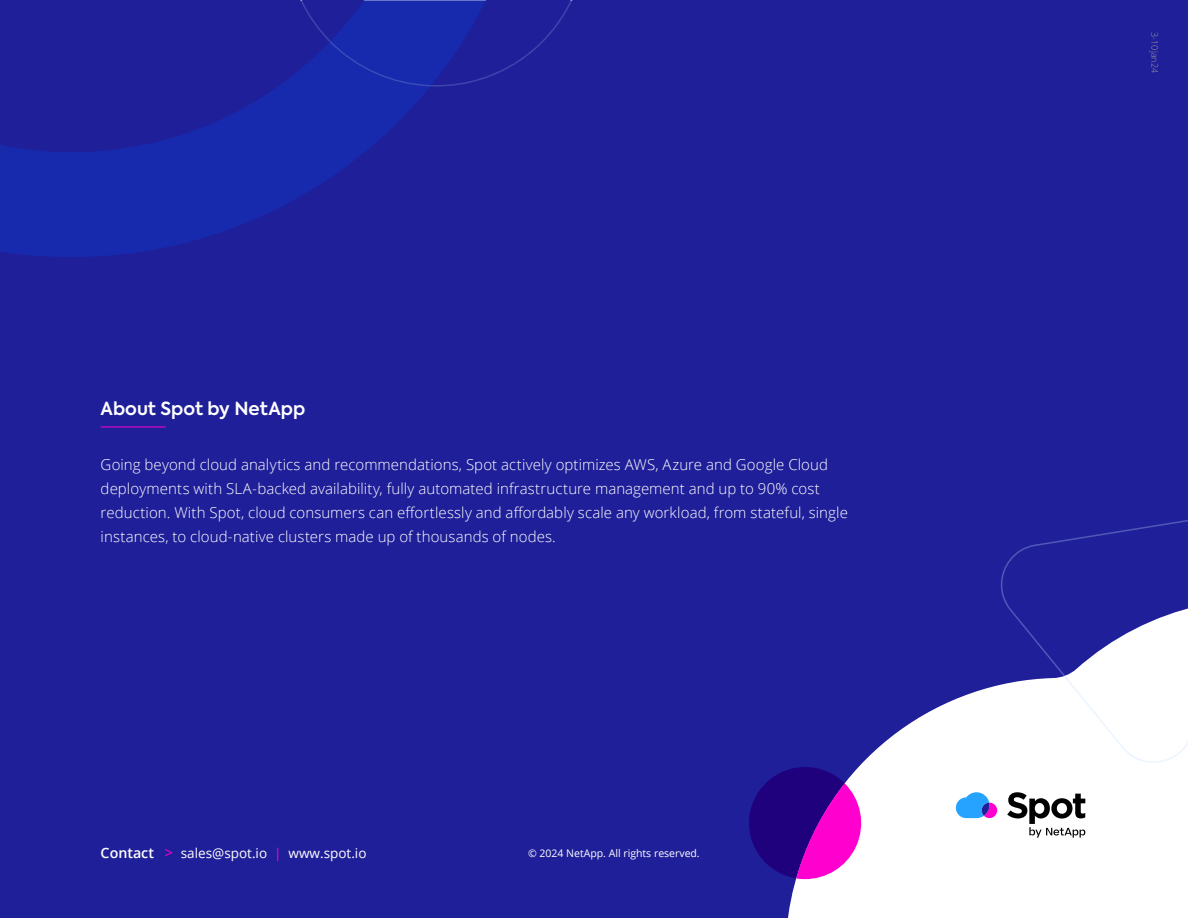
<style>
.page{position:relative;width:1188px;height:918px;background:#fff}
.page>*{position:absolute;margin:0;border:0;box-sizing:border-box;transform-origin:0 0}
.t1{font:600 18px "Axiforma";color:#fff}
.t2{font:300 15px/24px "Open Sans";letter-spacing:.005em;color:#fff}
.t3{font:13.5px "Open Sans";color:#fff}
.t4{font:10.5px "Open Sans";color:#fff}
.t5{font:300 9px "Open Sans";color:#999}
.s1{font-weight:600;font-size:14.25px}
.s2{font-size:15px;color:#ff00ce}
.s3{color:#ff00ce}
</style>
<div class="page">
<div style="left:0;top:1px;width:1188px;height:917px;background:#1f1f99"></div>
<svg style="left:0;top:81px;width:429px;height:176px;fill:#1729ad"></svg>
<svg style="left:286px;top:0;width:300px;height:87px"></svg>
<svg style="left:788px;top:684px;width:400px;height:234px;fill:#fff"></svg>
<svg style="left:749px;top:767px;width:117px;height:112px;background:#7220a4"></svg>
<svg style="left:1001px;top:520px;width:187px;height:243px"></svg>
<svg style="left:956px;top:792px;width:41px;height:26px"></svg>
<svg style="left:1007px;top:792px;width:78px;height:46px;background:#a9a9a9"></svg>
<hr style="left:101px;top:427px;width:65px;height:1px;background:#ff00ce">
<p class="t1" style="left:101px;top:396px;width:206px">About Spot by NetApp</p>
<p class="t2" style="left:101px;top:452px;width:749px">Going beyond cloud analytics and recommendations, Spot actively optimizes AWS, Azure and Google Cloud deployments with SLA-backed availability, fully automated infrastructure management and up to 90% cost reduction. With Spot, cloud consumers can effortlessly and affordably scale any workload, from stateful, single instances, to cloud-native clusters made up of thousands of nodes.</p>
<p class="t3" style="left:101px;top:844px;width:267px"><span class="s1">Contact</span> <span class="s2">&gt;</span> sales@spot.io <span class="s3">|</span> www.spot.io</p>
<p class="t4" style="left:528px;top:846px;width:173px">© 2024 NetApp. All rights reserved.</p>
<p class="t5" style="left:1161px;top:32px;width:42px;rotate:90deg">3-10jan24</p>
</div>
